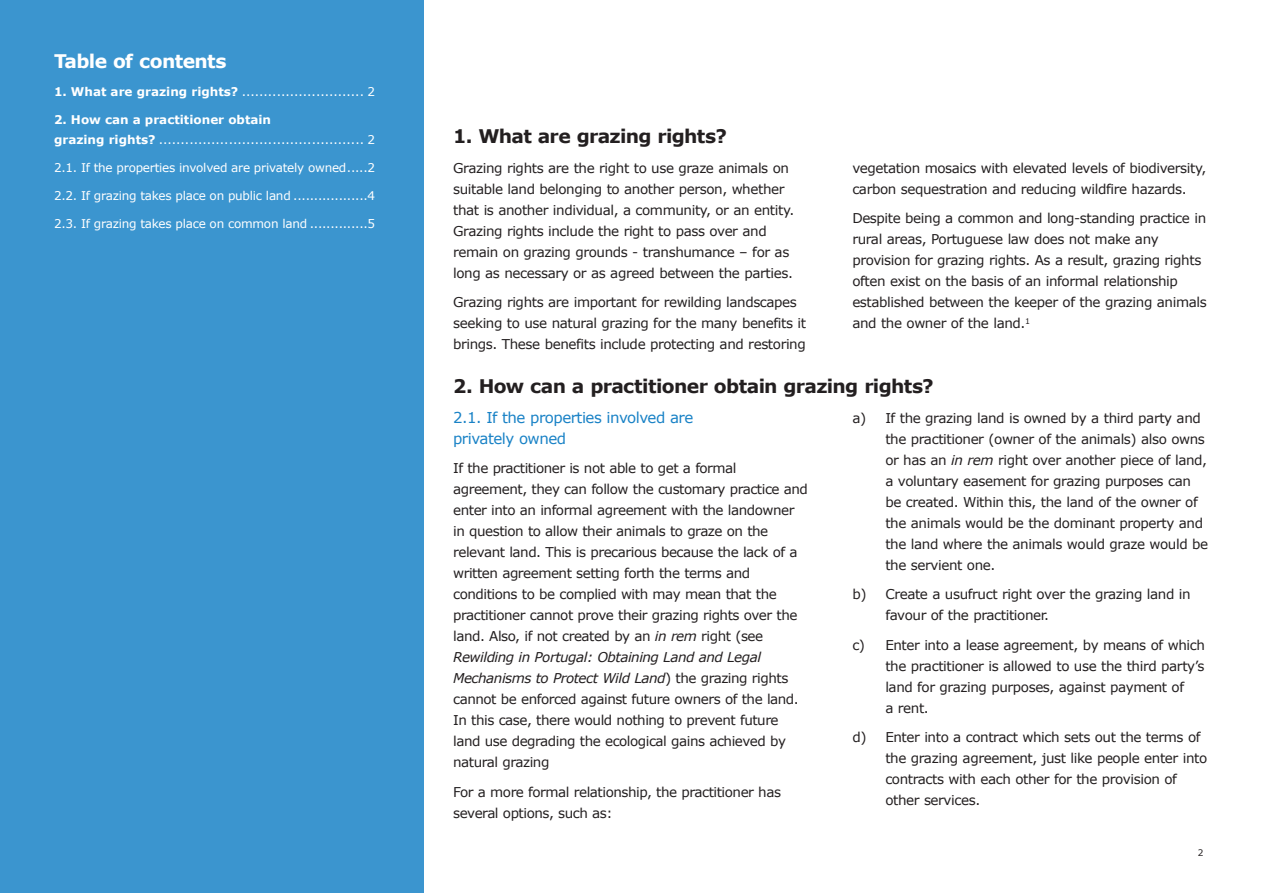
<style>
.page{position:relative;width:1263px;height:893px;background:#fff}
.page>*{position:absolute;margin:0;border:0;box-sizing:border-box;transform-origin:0 0}
.Heading_1{font:700 18.75px "Verdana";letter-spacing:-.035em;color:#231f20}
.Heading_1-2{font:700 18.75px "Verdana";letter-spacing:-.035em;color:#fff}
.Heading_2{font:15px/21px "Verdana";letter-spacing:-.035em;color:#1982c6}
.Body_text{font:13.5px/21px "Verdana";letter-spacing:-.03em;color:#231f20}
.Bullets_without_bullet{font:13.5px/21px "Verdana";letter-spacing:-.03em;color:#231f20}
.Table_of_content{font:12px/19.5px "Verdana";letter-spacing:-.02em;color:#fff}
.t1{font:9px "Verdana";color:#231f20}
.s1{font-weight:700}
.s2{font-style:italic}
</style>
<div class="page">
<div style="left:0;top:0;width:424px;height:893px;background:#3b95cf"></div>
<p class="Heading_1-2" style="left:54px;top:48px;width:174px">Table of contents</p>
<p class="Table_of_content" style="left:54px;top:82px;width:323px"><span class="s1">1. What are grazing rights?</span> ............................ 2</p>
<p class="Table_of_content" style="left:54px;top:110px;width:323px"><span class="s1">2. How can a practitioner obtain<br>grazing rights?</span> ............................................... 2</p>
<p class="Table_of_content" style="left:54px;top:158px;width:323px">2.1. If the properties involved are privately owned.....2</p>
<p class="Table_of_content" style="left:54px;top:186px;width:323px">2.2. If grazing takes place on public land ..................4</p>
<p class="Table_of_content" style="left:54px;top:214px;width:323px">2.3. If grazing takes place on common land ..............5</p>
<p class="Heading_1" style="left:453px;top:123px;width:275px">1. What are grazing rights?</p>
<p class="Body_text" style="left:453px;top:157px;width:343px">Grazing rights are the right to use graze animals on suitable land belonging to another person, whether that is another individual, a community, or an entity.<br>Grazing rights include the right to pass over and remain on grazing grounds - transhumance – for as long as necessary or as agreed between the parties.</p>
<p class="Body_text" style="left:453px;top:291px;width:354px">Grazing rights are important for rewilding landscapes seeking to use natural grazing for the many benefits it brings. These benefits include protecting and restoring</p>
<p class="Body_text" style="left:852px;top:157px;width:355px">vegetation mosaics with elevated levels of biodiversity, carbon sequestration and reducing wildfire hazards.</p>
<p class="Body_text" style="left:852px;top:207px;width:356px">Despite being a common and long-standing practice in rural areas, Portuguese law does not make any provision for grazing rights. As a result, grazing rights often exist on the basis of an informal relationship established between the keeper of the grazing animals and the owner of the land.<sup>1</sup></p>
<p class="Heading_1" style="left:453px;top:373px;width:482px">2. How can a practitioner obtain grazing rights?</p>
<p class="Heading_2" style="left:453px;top:406px;width:242px">2.1. If the properties involved are privately owned</p>
<p class="Body_text" style="left:453px;top:457px;width:356px">If the practitioner is not able to get a formal agreement, they can follow the customary practice and enter into an informal agreement with the landowner in question to allow their animals to graze on the relevant land. This is precarious because the lack of a written agreement setting forth the terms and conditions to be complied with may mean that the practitioner cannot prove their grazing rights over the land. Also, if not created by an <span class="s2">in rem</span> right (see <span class="s2">Rewilding in Portugal: Obtaining Land and Legal Mechanisms to Protect Wild Land</span>) the grazing rights cannot be enforced against future owners of the land.<br>In this case, there would nothing to prevent future land use degrading the ecological gains achieved by natural grazing</p>
<p class="Body_text" style="left:453px;top:781px;width:329px">For a more formal relationship, the practitioner has several options, such as:</p>
<p class="Bullets_without_bullet" style="left:885px;top:407px;width:324px;text-indent:-33px">a) If the grazing land is owned by a third party and the practitioner (owner of the animals) also owns or has an <span class="s2">in rem</span> right over another piece of land, a voluntary easement for grazing purposes can be created. Within this, the land of the owner of the animals would be the dominant property and the land where the animals would graze would be the servient one.</p>
<p class="Bullets_without_bullet" style="left:885px;top:583px;width:307px;text-indent:-33px">b) Create a usufruct right over the grazing land in favour of the practitioner.</p>
<p class="Bullets_without_bullet" style="left:885px;top:634px;width:321px;text-indent:-33px">c) Enter into a lease agreement, by means of which the practitioner is allowed to use the third party’s land for grazing purposes, against payment of<br>a rent.</p>
<p class="Bullets_without_bullet" style="left:885px;top:726px;width:323px;text-indent:-33px">d) Enter into a contract which sets out the terms of the grazing agreement, just like people enter into contracts with each other for the provision of other services.</p>
<p class="t1" style="left:1198px;top:847px;width:7px">2</p>
</div>
